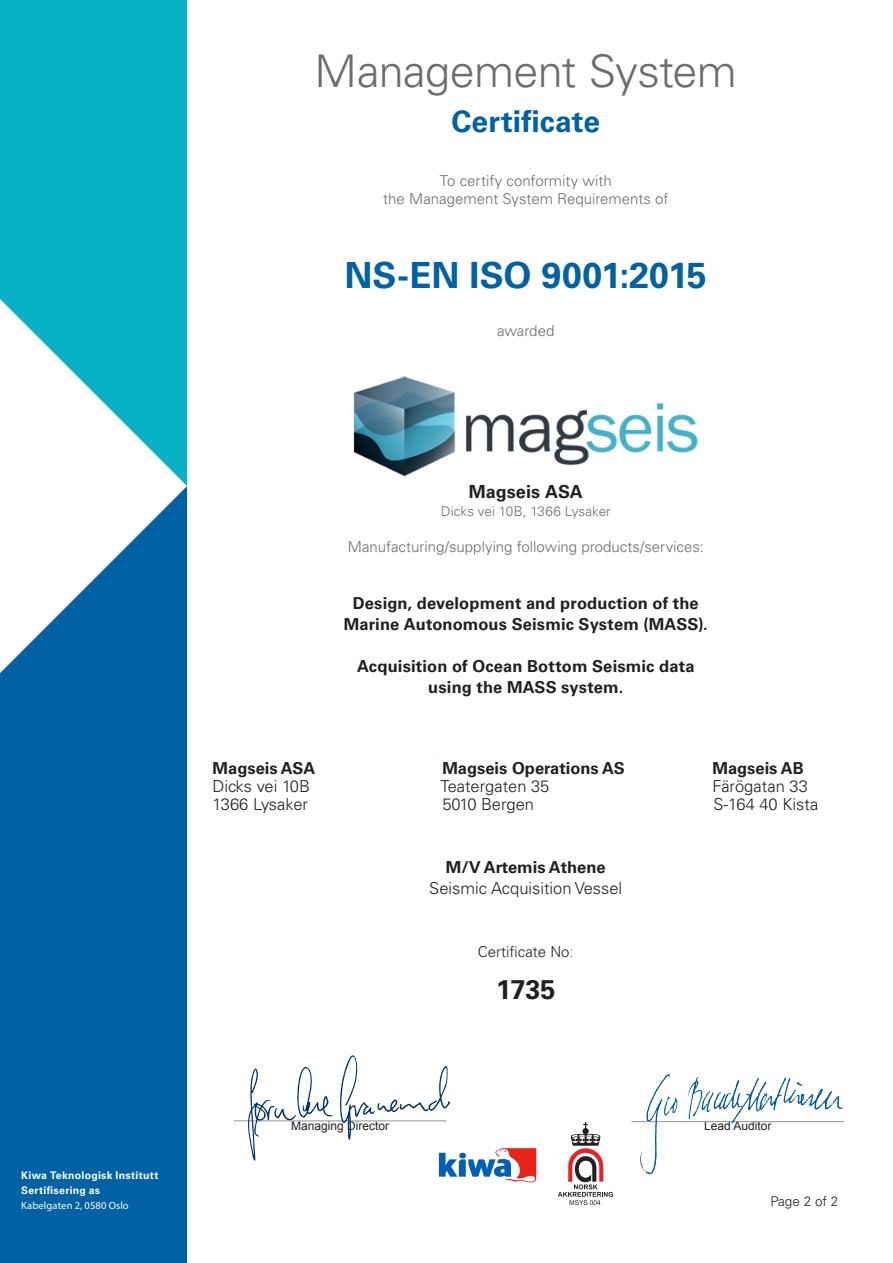
<style>
.page{position:relative;width:893px;height:1263px;background:#fff}
.page>*{position:absolute;margin:0;border:0;box-sizing:border-box;transform-origin:0 0}
.certificate_title{font:300 45px "Univers LT Std";letter-spacing:-.015em;color:#6c6d70}
.certificate{font:700 36px "Univers LT Std";letter-spacing:-.005em;color:#0062a5}
.certificate-2{font:700 30px "Univers LT Std";letter-spacing:.005em;color:#0062a5}
.t1{font:700 27px "Univers LT Std";color:#231f20}
.explanation_text{font:700 18px "Univers LT Std";letter-spacing:.005em;color:#231f20}
.explanation_text-2{font:700 16.5px "Univers LT Std";letter-spacing:.005em;color:#231f20}
.t2{font:300 16.5px "Univers LT Std";color:#231f20}
.explanation_text-3{font:300 15px "Univers LT Std";color:#6c6d70}
.t3{font:300 15px "Univers LT Std";color:#231f20}
.explanation_text-4{font:300 13.5px "Univers LT Std";color:#6c6d70}
.t4{font:300 13.5px "Univers LT Std";color:#231f20}
.t5{font:12px "Arial";color:#231f20}
.t6{font:700 10.5px/15px "Univers LT Std";letter-spacing:.025em;color:#fff}
.t7{font:10.5px "Myriad Pro";letter-spacing:.015em;color:#fff}
.s1{color:#6c6d70}
</style>
<div class="page">
<div style="left:0;top:486px;width:187px;height:777px;background:#0062a5"></div>
<div style="left:0;top:0;width:187px;height:486px;background:#09b1c7"></div>
<svg style="left:0;top:299px;width:187px;height:374px;fill:#fff"></svg>
<hr style="left:234px;top:1120px;width:212px;height:1px;background:#939598">
<hr style="left:631px;top:1121px;width:213px;height:1px;background:#939598">
<svg style="left:439px;top:1148px;width:97px;height:34px"></svg>
<svg style="left:558px;top:1122px;width:55px;height:83px"></svg>
<img style="left:353px;top:376px;width:345px;height:101px">
<img style="left:639px;top:1074px;width:204px;height:101px">
<svg style="left:340px;top:1055px;width:110px;height:85px"></svg>
<svg style="left:248px;top:1067px;width:85px;height:93px"></svg>
<p class="certificate_title" style="left:315px;top:44px;width:424px">Management System</p>
<p class="certificate-2" style="left:451px;top:103px;width:150px">Certificate</p>
<p class="explanation_text-3" style="left:440px;top:171px;width:173px">To certify conformity with</p>
<p class="explanation_text-3" style="left:383px;top:189px;width:287px">the Management System Requirements of</p>
<p class="certificate" style="left:345px;top:254px;width:364px">NS-EN ISO 9001:2015</p>
<p class="explanation_text-3" style="left:497px;top:321px;width:59px">awarded</p>
<p class="t6" style="left:21px;top:1168px;width:139px">Kiwa Teknologisk Institutt<br>Sertifisering as</p>
<p class="t7" style="left:21px;top:1199px;width:109px">Kabelgaten 2, 0580 Oslo</p>
<p class="explanation_text" style="left:469px;top:481px;width:116px">Magseis ASA</p>
<p class="explanation_text-4" style="left:441px;top:503px;width:171px">Dicks vei 10B, 1366 Lysaker</p>
<p class="explanation_text-3" style="left:348px;top:537px;width:358px">Manufacturing/supplying following products/services:</p>
<p class="explanation_text-2" style="left:353px;top:593px;width:347px">Design, development and production of the</p>
<p class="explanation_text-2" style="left:344px;top:614px;width:366px">Marine Autonomous Seismic System (MASS).</p>
<p class="explanation_text-2" style="left:357px;top:656px;width:339px">Acquisition of Ocean Bottom Seismic data</p>
<p class="explanation_text-2" style="left:428px;top:677px;width:197px">using the MASS system.</p>
<p class="explanation_text-2" style="left:213px;top:758px;width:104px">Magseis ASA</p>
<p class="explanation_text-2" style="left:442px;top:758px;width:184px">Magseis Operations AS</p>
<p class="explanation_text-2" style="left:712px;top:758px;width:93px">Magseis AB</p>
<p class="t2" style="left:213px;top:776px;width:99px">Dicks vei 10B</p>
<p class="t2" style="left:440px;top:776px;width:111px">Teatergaten 35</p>
<p class="t2" style="left:712px;top:776px;width:97px">Färögatan 33</p>
<p class="t2" style="left:213px;top:794px;width:97px">1366 Lysaker</p>
<p class="t2" style="left:442px;top:794px;width:93px">5010 Bergen</p>
<p class="t2" style="left:713px;top:794px;width:106px">S-164 40 Kista</p>
<p class="explanation_text-2" style="left:446px;top:857px;width:161px">M/V Artemis Athene</p>
<p class="t2" style="left:429px;top:878px;width:194px">Seismic Acquisition Vessel</p>
<p class="t3" style="left:478px;top:942px;width:97px">Certificate No<span class="s1">:</span></p>
<p class="t1" style="left:496px;top:973px;width:61px">1735</p>
<p class="t5" style="left:291px;top:1117px;width:100px">Managing Director</p>
<p class="t5" style="left:704px;top:1117px;width:69px">Lead Auditor</p>
<p class="t4" style="left:770px;top:1193px;width:69px">Page 2 of 2</p>
</div>
